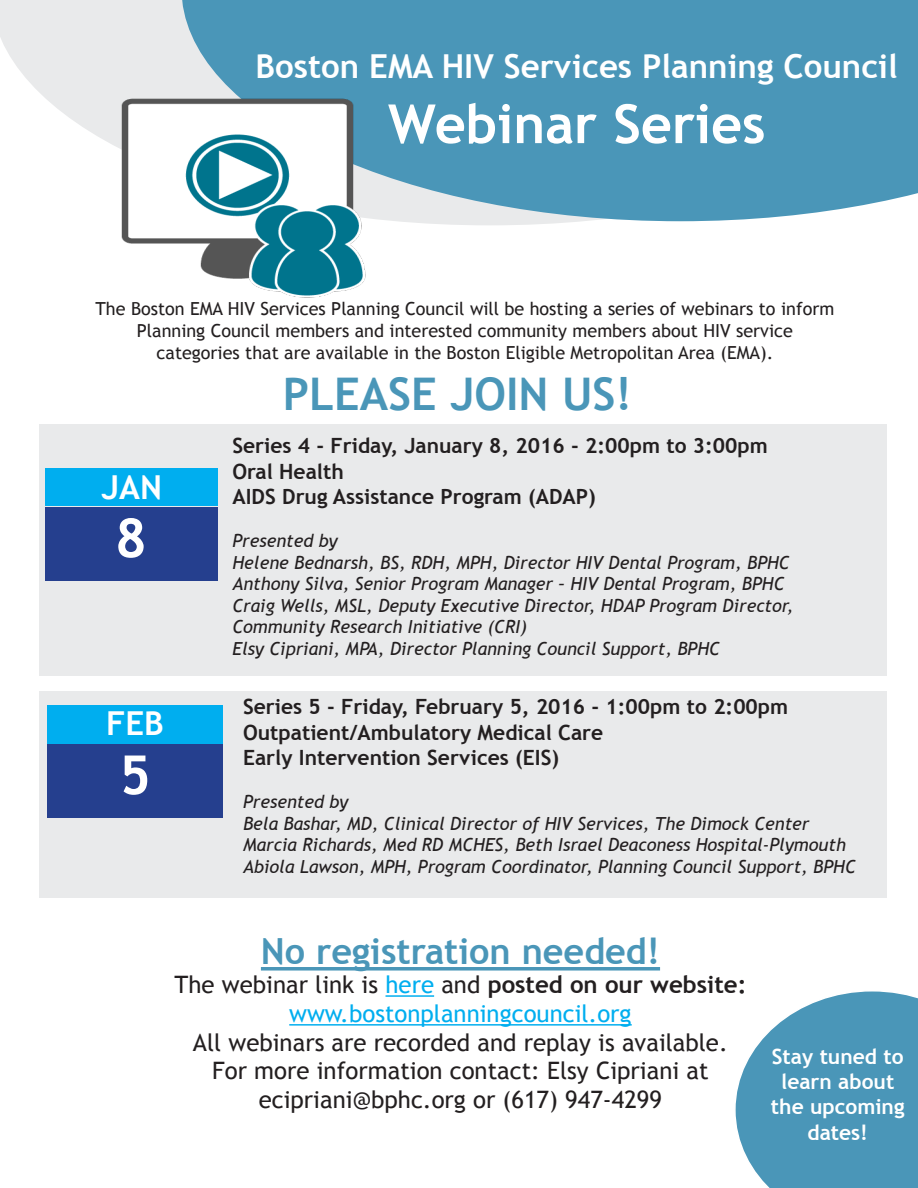
<style>
.page{position:relative;width:918px;height:1188px;background:#fff}
.page>*{position:absolute;margin:0;border:0;box-sizing:border-box;transform-origin:0 0}
.t1{font:700 54px "Trebuchet MS";color:#fff}
.t2{font:700 45px "Trebuchet MS";color:#4a96b8}
.t3{font:700 36px "Trebuchet MS";color:#4a96b8}
.t4{font:700 33px "Trebuchet MS";color:#fff}
.t5{font:24px "Trebuchet MS";color:#231f20}
.t6{font:24px "Trebuchet MS";color:#00aeef}
.t7{font:700 21px "Trebuchet MS";color:#231f20}
.t8{font:700 21px/25.2px "Trebuchet MS";color:#fff;text-align:center}
.t9{font:italic 18px "Trebuchet MS";color:#231f20}
.t10{font:18px/21.6px "Trebuchet MS";color:#231f20;text-align:center}
.s1{color:#00aeef}
.s2{font-weight:700}
</style>
<div class="page">
<div style="left:39px;top:424px;width:847px;height:252px;background:#e9eaeb"></div>
<svg style="left:0;top:0;width:699px;height:225px;fill:#e9eaeb"></svg>
<div style="left:182px;top:0;width:736px;height:221px;background:#4a96b8"></div>
<img style="left:109px;top:96px;width:256px;height:201px">
<div style="left:45px;top:507px;width:172px;height:73px;background:#253f8e"></div>
<div style="left:46px;top:469px;width:172px;height:37px;background:#00aeef"></div>
<svg style="left:261px;top:967px;width:399px;height:4px;background:#5fa2c0"></svg>
<hr style="left:386px;top:995px;width:48px;height:2px;background:#00aeef">
<hr style="left:289px;top:1024px;width:343px;height:2px;background:#00aeef">
<svg style="left:735px;top:991px;width:183px;height:197px;background:#62a4c1"></svg>
<div style="left:39px;top:692px;width:847px;height:206px;background:#e9eaeb"></div>
<div style="left:47px;top:744px;width:176px;height:74px;background:#253f8e"></div>
<div style="left:47px;top:705px;width:176px;height:39px;background:#00aeef"></div>
<p class="t4" style="left:256px;top:46px;width:644px">Boston EMA HIV Services Planning Council</p>
<p class="t1" style="left:388px;top:90px;width:379px">Webinar Series</p>
<p class="t10" style="left:96px;top:298px;width:740px">The Boston EMA HIV Services Planning Council will be hosting a series of webinars to inform<br>Planning Council members and interested community members about HIV service</p>
<p class="t10" style="left:157px;top:342px;width:618px">categories that are available in the Boston Eligible Metropolitan Area (EMA).</p>
<p class="t4" style="left:102px;top:467px;width:62px">JAN</p>
<p class="t1" style="left:115px;top:504px;width:33px">8</p>
<p class="t4" style="left:106px;top:703px;width:59px">FEB</p>
<p class="t1" style="left:119px;top:741px;width:33px">5</p>
<p class="t2" style="left:283px;top:366px;width:351px">PLEASE JOIN US!</p>
<p class="t7" style="left:232px;top:433px;width:537px">Series 4 - Friday, January 8, 2016 - 2:00pm to 3:00pm</p>
<p class="t7" style="left:232px;top:458px;width:113px">Oral Health</p>
<p class="t7" style="left:232px;top:483px;width:365px">AIDS Drug Assistance Program (ADAP)</p>
<p class="t9" style="left:232px;top:530px;width:107px">Presented by</p>
<p class="t9" style="left:232px;top:552px;width:559px">Helene Bednarsh, BS, RDH, MPH, Director HIV Dental Program, BPHC</p>
<p class="t9" style="left:232px;top:573px;width:553px">Anthony Silva, Senior Program Manager – HIV Dental Program, BPHC</p>
<p class="t9" style="left:232px;top:595px;width:563px">Craig Wells, MSL, Deputy Executive Director, HDAP Program Director,</p>
<p class="t9" style="left:232px;top:616px;width:296px">Community Research Initiative (CRI)</p>
<p class="t9" style="left:232px;top:638px;width:489px">Elsy Cipriani, MPA, Director Planning Council Support, BPHC</p>
<p class="t7" style="left:243px;top:694px;width:547px">Series 5 - Friday, February 5, 2016 - 1:00pm to 2:00pm</p>
<p class="t7" style="left:243px;top:719px;width:362px">Outpatient/Ambulatory Medical Care</p>
<p class="t7" style="left:243px;top:744px;width:318px">Early Intervention Services (EIS)</p>
<p class="t9" style="left:243px;top:791px;width:107px">Presented by</p>
<p class="t9" style="left:243px;top:813px;width:568px">Bela Bashar, MD, Clinical Director of HIV Services, The Dimock Center</p>
<p class="t9" style="left:243px;top:834px;width:605px">Marcia Richards, Med RD MCHES, Beth Israel Deaconess Hospital-Plymouth</p>
<p class="t9" style="left:243px;top:856px;width:614px">Abiola Lawson, MPH, Program Coordinator, Planning Council Support, BPHC</p>
<p class="t3" style="left:261px;top:929px;width:401px">No registration needed!</p>
<p class="t5" style="left:175px;top:970px;width:573px">The webinar link is <span class="s1">here</span> and <span class="s2">posted on our website:</span></p>
<p class="t6" style="left:289px;top:999px;width:344px">www.bostonplanningcouncil.org</p>
<p class="t5" style="left:193px;top:1028px;width:536px">All webinars are recorded and replay is available.</p>
<p class="t5" style="left:212px;top:1057px;width:498px">For more information contact: Elsy Cipriani at</p>
<p class="t5" style="left:259px;top:1086px;width:405px">ecipriani@bphc.org or (617) 947-4299</p>
<p class="t8" style="left:771px;top:1044px;width:135px">Stay tuned to learn about the upcoming dates!</p>
</div>
